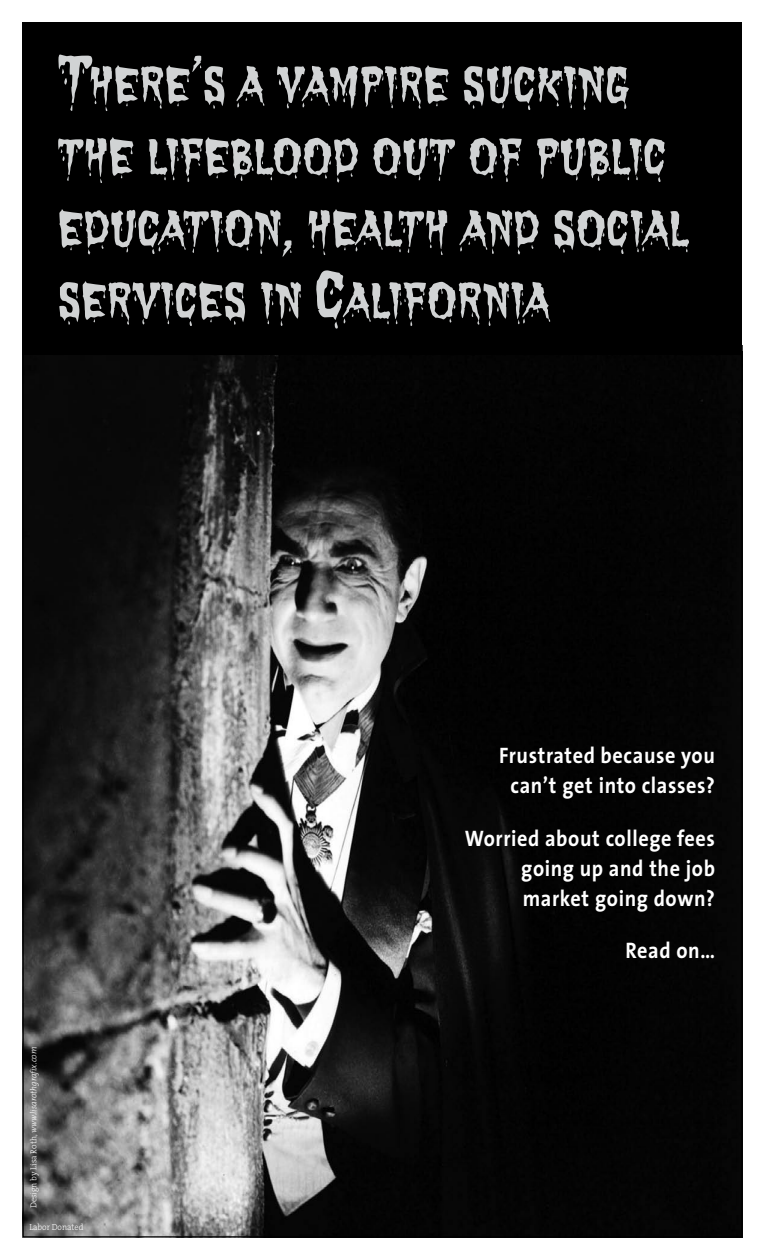
<style>
.page{position:relative;width:765px;height:1260px;background:#fff}
.page>*{position:absolute;margin:0;border:0;box-sizing:border-box;transform-origin:0 0}
.t1{font:60px/72px "Dracula";color:#d1d3d4;scale:.9 1}
.t2{font:700 22.5px/30px "The Sans";letter-spacing:.03em;color:#fff;text-align:center;scale:.9 1}
.t3{font:italic 300 8.75px "The Serif";color:#fff;scale:.95 1}
.t4{font:300 8.75px "The Serif";color:#fff;scale:.95 1}
.s1{font-style:normal}
</style>
<div class="page">
<img style="left:24px;top:355px;width:716px;height:881px">
<div style="left:22px;top:22px;width:720px;height:333px;background:#000"></div>
<h1 class="t1" style="left:58px;top:47px;width:701px">There’s a vampire sucking the lifeblood out of public education, health and social services in California</h1>
<p class="t3" style="left:26px;top:1208px;width:171px;rotate:-90deg"><span class="s1">Design by Lisa Roth,</span> www.lisarothgrafix.com</p>
<p class="t4" style="left:29px;top:1220px;width:58px">Labor Donated</p>
<p class="t2" style="left:499px;top:740px;width:242px">Frustrated because you can’t get into classes?</p>
<p class="t2" style="left:521px;top:822px;width:217px;text-align:justify;text-indent:-57px">Worried about college fees going up and the job market going down?</p>
<p class="t2" style="left:625px;top:935px;width:101px">Read on…</p>
</div>
